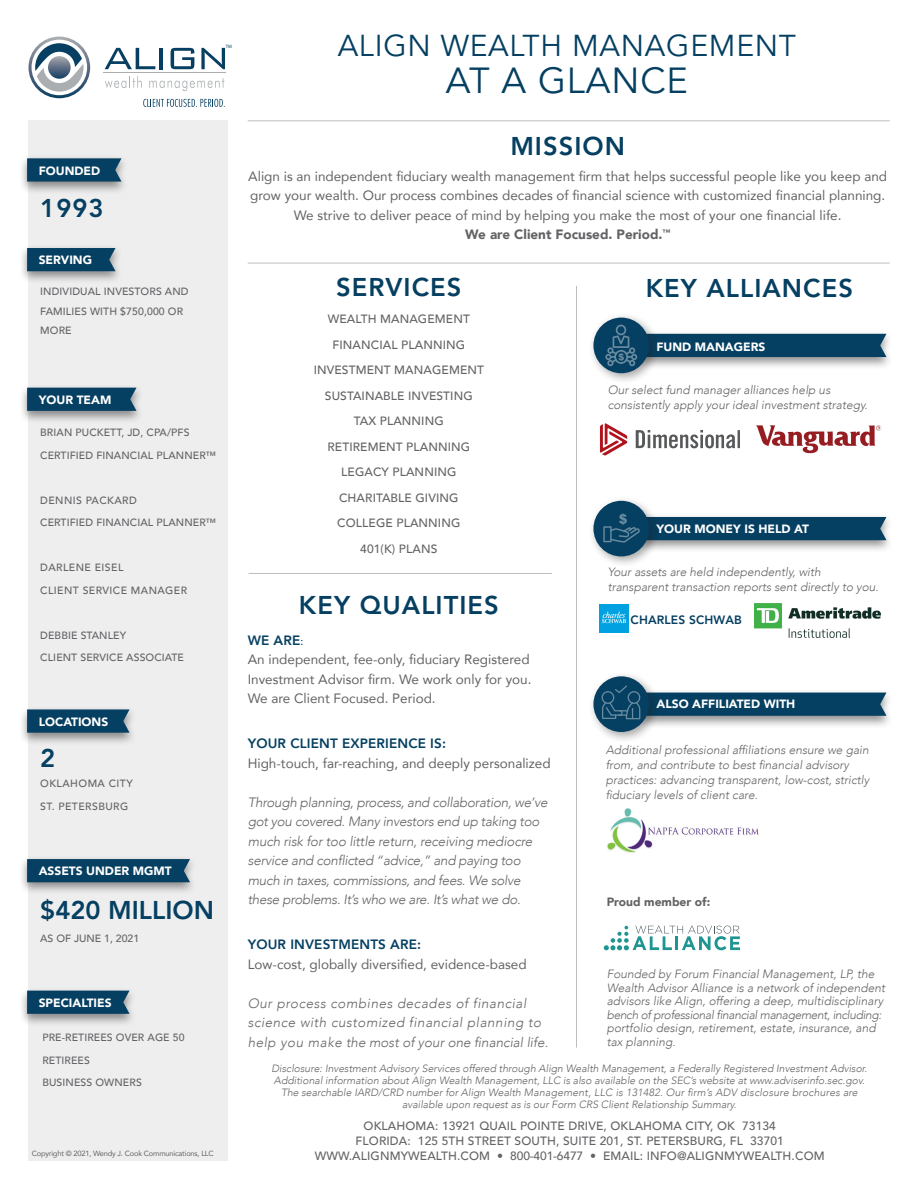
<style>
.page{position:relative;width:918px;height:1188px;background:#fff}
.page>*{position:absolute;margin:0;border:0;box-sizing:border-box;transform-origin:0 0}
.t1{font:36px "Avenir LT Std";letter-spacing:.025em;color:#053f61}
.t2{font:30px "Avenir LT Std";letter-spacing:.025em;color:#053f61}
.t3{font:800 25.5px "Avenir LT Std";letter-spacing:.04em;color:#053f61}
.t4{font:800 25.5px "Avenir LT Std";color:#053f61}
.t5{font:13.5px/19.5px "Avenir";color:#636366}
.t6{font:italic 300 13.5px/19.5px "Avenir";letter-spacing:-.02em;color:#636366}
.t7{font:italic 300 13.5px/19.5px "Avenir";letter-spacing:.04em;color:#636366}
.t8{font:800 13.5px "Avenir";letter-spacing:.01em;color:#053f61}
.t9{font:italic 300 12px/15px "Avenir";color:#636366}
.t10{font:500 12px/25.5px "Avenir";letter-spacing:.01em;color:#636366;text-align:center}
.t11{font:900 12px "Avenir";color:#fff}
.t12{font:900 12px "Avenir";color:#636366}
.t13{font:800 12px "Avenir LT Std";letter-spacing:.01em;color:#053f61}
.t14{font:italic 300 10.5px/12px "Avenir";color:#636366;text-align:center}
.t15{font:500 10.5px/22.5px "Avenir";letter-spacing:.01em;color:#636366}
.t16{font:500 10.5px/22.5px "Avenir";letter-spacing:.04em;color:#636366}
.t17{font:7.5px "Avenir";letter-spacing:-.025em;color:#636366}
.t18{font:4.8px "Myriad Pro";color:#063f61}
.s1{font-weight:900}
.s2{font-weight:800;color:#053f61}
.s3{font-weight:500;font-size:10.5px;color:#053f61}
</style>
<div class="page">
<div style="left:28px;top:120px;width:200px;height:1041px;background:#eeeeef"></div>
<div style="left:19px;top:155px;width:110px;height:39px;background:#231f20;opacity:.5"></div>
<svg style="left:27px;top:158px;width:95px;height:24px;background:#124867"></svg>
<div style="left:19px;top:244px;width:104px;height:40px;background:#231f20;opacity:.5"></div>
<div style="left:27px;top:248px;width:89px;height:23px;background:#053f61"></div>
<div style="left:19px;top:855px;width:179px;height:40px;background:#231f20;opacity:.5"></div>
<svg style="left:27px;top:859px;width:163px;height:23px;background:#094263"></svg>
<div style="left:19px;top:384px;width:125px;height:40px;background:#231f20;opacity:.5"></div>
<svg style="left:27px;top:388px;width:110px;height:23px;background:#0c4464"></svg>
<div style="left:19px;top:706px;width:118px;height:40px;background:#231f20;opacity:.5"></div>
<svg style="left:27px;top:709px;width:103px;height:24px;background:#114867"></svg>
<div style="left:19px;top:987px;width:118px;height:40px;background:#231f20;opacity:.5"></div>
<svg style="left:27px;top:991px;width:103px;height:23px;background:#0d4465"></svg>
<img style="left:607px;top:808px;width:152px;height:45px">
<svg style="left:604px;top:926px;width:136px;height:24px"></svg>
<hr style="left:576px;top:286px;width:1px;height:762px;background:#bcbdc0">
<hr style="left:249px;top:573px;width:303px;height:1px;background:#bcbdc0">
<hr style="left:248px;top:263px;width:642px;height:1px;background:#bcbdc0">
<hr style="left:248px;top:120px;width:642px;height:1px;background:#bcbdc0">
<div style="left:634px;top:330px;width:260px;height:40px;background:#f8f7f8"></div>
<div style="left:588px;top:312px;width:73px;height:73px;background:#231f20;opacity:.4"></div>
<div style="left:593px;top:318px;width:56px;height:55px;background:#053f61;border-radius:50%"></div>
<svg style="left:605px;top:325px;width:281px;height:41px"></svg>
<div style="left:634px;top:689px;width:260px;height:40px;background:#231f20;opacity:.5"></div>
<div style="left:588px;top:671px;width:73px;height:73px;background:#231f20;opacity:.4"></div>
<div style="left:593px;top:676px;width:56px;height:56px;background:#053f61;border-radius:50%"></div>
<svg style="left:602px;top:685px;width:284px;height:34px"></svg>
<div style="left:634px;top:513px;width:260px;height:40px;background:#231f20;opacity:.5"></div>
<div style="left:588px;top:496px;width:73px;height:72px;background:#231f20;opacity:.4"></div>
<div style="left:593px;top:501px;width:56px;height:55px;background:#053f61;border-radius:50%"></div>
<svg style="left:603px;top:513px;width:283px;height:30px"></svg>
<svg style="left:28px;top:37px;width:62px;height:61px"></svg>
<svg style="left:105px;top:48px;width:50px;height:21px"></svg>
<hr style="left:159px;top:48px;width:4px;height:21px;background:#063f61">
<svg style="left:171px;top:48px;width:23px;height:21px"></svg>
<svg style="left:201px;top:48px;width:24px;height:21px"></svg>
<hr style="left:103px;top:73px;width:123px;height:1px;background:#aaaeb0">
<svg style="left:105px;top:76px;width:37px;height:12px"></svg>
<svg style="left:149px;top:78px;width:76px;height:13px"></svg>
<svg style="left:143px;top:99px;width:82px;height:8px"></svg>
<svg style="left:600px;top:423px;width:27px;height:32px"></svg>
<svg style="left:636px;top:430px;width:104px;height:18px"></svg>
<img style="left:756px;top:425px;width:126px;height:29px">
<img style="left:755px;top:604px;width:125px;height:34px">
<img style="left:599px;top:604px;width:29px;height:28px">
<p class="t18" style="left:226px;top:44px;width:8px">TM</p>
<h2 class="t2" style="left:338px;top:28px;width:460px">ALIGN WEALTH MANAGEMENT</h2>
<h1 class="t1" style="left:446px;top:60px;width:244px">AT A GLANCE</h1>
<p class="t11" style="left:39px;top:160px;width:63px">FOUNDED</p>
<h3 class="t3" style="left:40px;top:193px;width:65px">1993</h3>
<p class="t11" style="left:39px;top:250px;width:55px">SERVING</p>
<p class="t15" style="left:40px;top:281px;width:150px;line-height:19.5px">INDIVIDUAL INVESTORS AND<br>FAMILIES WITH $750,000 OR<br>MORE</p>
<p class="t11" style="left:39px;top:389px;width:74px">YOUR TEAM</p>
<p class="t15" style="left:40px;top:421px;width:178px">BRIAN PUCKETT, JD, CPA/PFS<br>CERTIFIED FINANCIAL PLANNER™</p>
<p class="t15" style="left:40px;top:488px;width:178px">DENNIS PACKARD<br>CERTIFIED FINANCIAL PLANNER™</p>
<p class="t16" style="left:40px;top:556px;width:148px">DARLENE EISEL<br>CLIENT SERVICE MANAGER</p>
<p class="t15" style="left:40px;top:623px;width:145px">DEBBIE STANLEY<br>CLIENT SERVICE ASSOCIATE</p>
<p class="t11" style="left:39px;top:711px;width:71px">LOCATIONS</p>
<h3 class="t3" style="left:40px;top:743px;width:17px">2</h3>
<p class="t16" style="left:40px;top:772px;width:94px">OKLAHOMA CITY<br>ST. PETERSBURG</p>
<p class="t11" style="left:39px;top:861px;width:135px">ASSETS UNDER MGMT</p>
<h3 class="t4" style="left:40px;top:895px;width:175px">$420 MILLION</h3>
<p class="t15" style="left:40px;top:926px;width:101px">AS OF JUNE 1, 2021</p>
<p class="t11" style="left:39px;top:992px;width:74px">SPECIALTIES</p>
<p class="t15" style="left:42px;top:1026px;width:144px">PRE-RETIREES OVER AGE 50<br>RETIREES<br>BUSINESS OWNERS</p>
<p class="t17" style="left:32px;top:1147px;width:184px">Copyright © 2021, Wendy J. Cook Communications, LLC</p>
<h3 class="t3" style="left:510px;top:132px;width:116px">MISSION</h3>
<p class="t5" style="left:248px;top:166px;width:640px;text-align:center">Align is an independent fiduciary wealth management firm that helps successful people like you keep and grow your wealth. Our process combines decades of financial science with customized financial planning.<br>We strive to deliver peace of mind by helping you make the most of your one financial life.<br><span class="s1">We are Client Focused. Period.</span><sup>™</sup></p>
<h3 class="t3" style="left:336px;top:272px;width:127px">SERVICES</h3>
<p class="t10" style="left:314px;top:306px;width:172px">WEALTH MANAGEMENT<br>FINANCIAL PLANNING<br>INVESTMENT MANAGEMENT<br>SUSTAINABLE INVESTING<br>TAX PLANNING<br>RETIREMENT PLANNING<br>LEGACY PLANNING<br>CHARITABLE GIVING<br>COLLEGE PLANNING<br>401(K) PLANS</p>
<h3 class="t3" style="left:299px;top:590px;width:201px">KEY QUALITIES</h3>
<p class="t5" style="left:248px;top:630px;width:285px"><span class="s2">WE ARE</span><span class="s3">:<br></span>An independent, fee-only, fiduciary Registered Investment Advisor firm. We work only for you.<br>We are Client Focused. Period.</p>
<p class="t8" style="left:248px;top:733px;width:200px">YOUR CLIENT EXPERIENCE IS:</p>
<p class="t5" style="left:248px;top:753px;width:304px">High-touch, far-reaching, and deeply personalized</p>
<p class="t6" style="left:248px;top:793px;width:301px">Through planning, process, and collaboration, we’ve got you covered. Many investors end up taking too much risk for too little return, receiving mediocre service and conflicted “advice,” and paying too much in taxes, commissions, and fees. We solve these problems. It’s who we are. It’s what we do.</p>
<p class="t8" style="left:248px;top:934px;width:175px">YOUR INVESTMENTS ARE:</p>
<p class="t5" style="left:248px;top:954px;width:280px">Low-cost, globally diversified, evidence-based</p>
<p class="t7" style="left:248px;top:994px;width:302px">Our process combines decades of financial science with customized financial planning to help you make the most of your one financial life.</p>
<h3 class="t3" style="left:646px;top:273px;width:209px">KEY ALLIANCES</h3>
<p class="t11" style="left:657px;top:336px;width:110px">FUND MANAGERS</p>
<p class="t9" style="left:608px;top:382px;width:262px">Our select fund manager alliances help us consistently apply your ideal investment strategy.</p>
<p class="t11" style="left:657px;top:518px;width:154px">YOUR MONEY IS HELD AT</p>
<p class="t9" style="left:608px;top:564px;width:273px">Your assets are held independently, with transparent transaction reports sent directly to you.</p>
<p class="t13" style="left:631px;top:613px;width:113px">CHARLES SCHWAB</p>
<p class="t11" style="left:657px;top:694px;width:140px">ALSO AFFILIATED WITH</p>
<p class="t9" style="left:606px;top:742px;width:265px">Additional professional affiliations ensure we gain from, and contribute to best financial advisory practices: advancing transparent, low-cost, strictly fiduciary levels of client care.</p>
<p class="t12" style="left:607px;top:892px;width:105px">Proud member of:</p>
<p class="t9" style="left:607px;top:968px;width:280px;line-height:13.5px">Founded by Forum Financial Management, LP, the Wealth Advisor Alliance is a network of independent advisors like Align, offering a deep, multidisciplinary bench of professional financial management, including: portfolio design, retirement, estate, insurance, and tax planning.</p>
<p class="t14" style="left:272px;top:1063px;width:597px">Disclosure: Investment Advisory Services offered through Align Wealth Management, a Federally Registered Investment Advisor.<br>Additional information about Align Wealth Management, LLC is also available on the SEC’s website at www.adviserinfo.sec.gov.<br>The searchable IARD/CRD number for Align Wealth Management, LLC is 131482. Our firm’s ADV disclosure brochures are available upon request as is our Form CRS Client Relationship Summary.</p>
<p class="t10" style="left:315px;top:1118px;width:511px;line-height:15px">OKLAHOMA: 13921 QUAIL POINTE DRIVE, OKLAHOMA CITY, OK 73134<br>FLORIDA: 125 5TH STREET SOUTH, SUITE 201, ST. PETERSBURG, FL 33701<br>WWW.ALIGNMYWEALTH.COM • 800-401-6477 • EMAIL: INFO@ALIGNMYWEALTH.COM</p>
</div>
